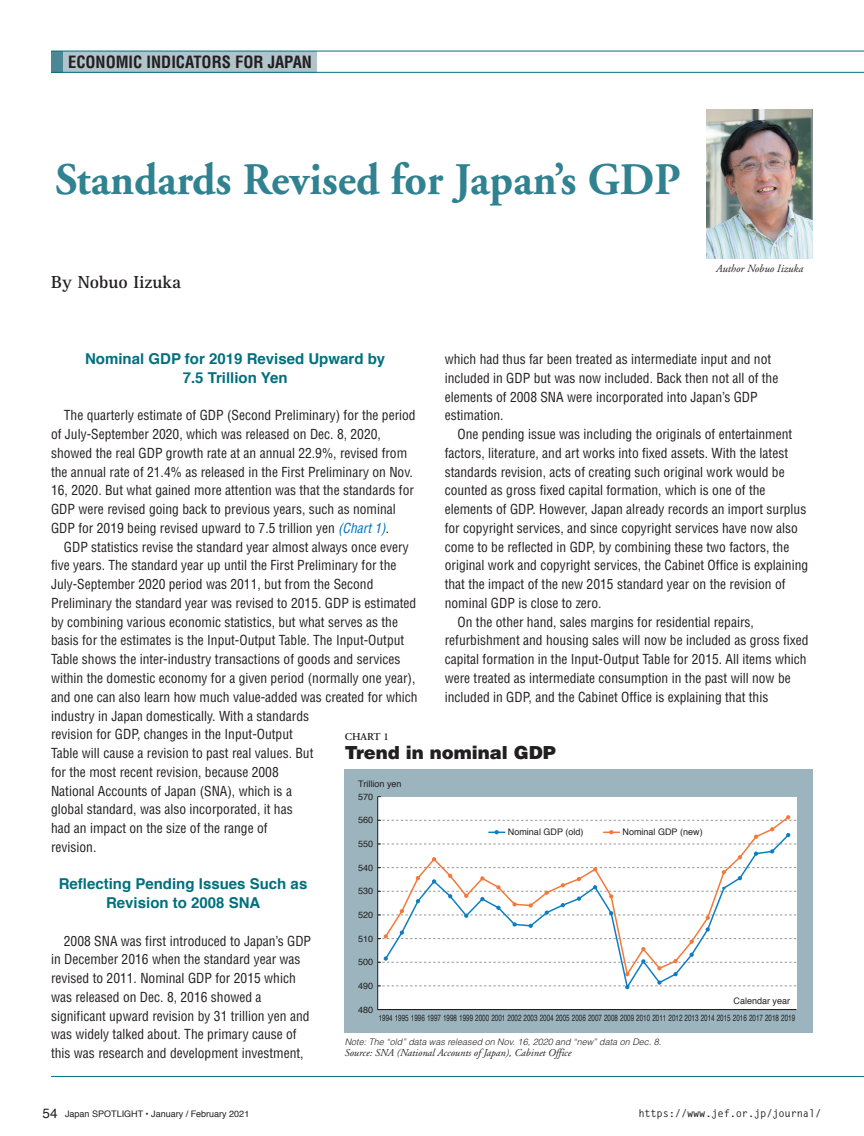
<style>
.page{position:relative;width:864px;height:1136px;background:#fff}
.page>*{position:absolute;margin:0;border:0;box-sizing:border-box;transform-origin:0 0}
.t1{font:700 45px "Adobe Garamond";color:#318290}
.t2{font:900 18px "Helvetica";color:#231f20}
.t3{font:700 18px "Rotis Serif";color:#231f20}
.t4{font:700 condensed 16.5px "Helvetica";color:#231f20}
.t5{font:700 15px/18.8px "Helvetica";color:#01707e;text-align:center}
.t6{font:condensed 13.5px/18.8px "Helvetica";color:#231f20}
.t7{font:italic 10.95px "Adobe Garamond";color:#231f20}
.t8{font:italic 10.5px "Adobe Garamond";color:#231f20}
.t9{font:700 10.5px "Letter Gothic Std";letter-spacing:-.02em;color:#231f20}
.t10{font:600 10.5px "Adobe Garamond";color:#231f20}
.t11{font:9px "Helvetica";color:#231f20}
.t12{font:9px "Helvetica";color:#231f20;scale:.7 1}
.t13{font:italic 300 9px "Helvetica";color:#231f20}
.s1{font-style:italic;color:#0072bc}
.s2{font-size:8.85px}
.s3{font-size:13.5px}
</style>
<div class="page">
<hr style="left:51px;top:1075px;width:812px;height:1px;background:#01707e">
<img style="left:706px;top:110px;width:106px;height:149px">
<div style="left:344px;top:769px;width:468px;height:263px;background:#9bb4bd"></div>
<div style="left:377px;top:797px;width:419px;height:212px;background:#fff"></div>
<hr style="left:377px;top:1009px;width:419px;height:1px;background:#231f20">
<div style="left:383px;top:821px;width:407px;height:46px;background:#fff"></div>
<svg style="left:377px;top:867px;width:419px;height:122px;background:#f6f6f6"></svg>
<svg style="left:377px;top:827px;width:419px;height:34px;background:#fafafa"></svg>
<svg style="left:377px;top:815px;width:419px;height:6px;background:#f5f4f3"></svg>
<div style="left:51px;top:51px;width:13px;height:21px;background:#4d8795"></div>
<div style="left:64px;top:51px;width:253px;height:22px;background:#b1c3cb"></div>
<hr style="left:51px;top:51px;width:812px;height:1px;background:#01707e">
<hr style="left:51px;top:72px;width:812px;height:1px;background:#01707e">
<p class="t4" style="left:68px;top:52px;width:245px">ECONOMIC INDICATORS FOR JAPAN</p>
<h1 class="t1" style="left:56px;top:155px;width:626px">Standards Revised for Japan’s GDP</h1>
<h2 class="t3" style="left:51px;top:271px;width:132px">By Nobuo Iizuka</h2>
<p class="t7" style="left:715px;top:263px;width:89px">Author Nobuo Iizuka</p>
<p class="t5" style="left:85px;top:349px;width:301px">Nominal GDP for 2019 Revised Upward by<br>7.5 Trillion Yen</p>
<p class="t6" style="left:51px;top:406px;width:366px;text-indent:13px">The quarterly estimate of GDP (Second Preliminary) for the period of July-September 2020, which was released on Dec. 8, 2020, showed the real GDP growth rate at an annual 22.9%, revised from the annual rate of 21.4% as released in the First Preliminary on Nov.<br>16, 2020. But what gained more attention was that the standards for GDP were revised going back to previous years, such as nominal GDP for 2019 being revised upward to 7.5 trillion yen <span class="s1">(Chart 1)</span>.</p>
<p class="t6" style="left:51px;top:537px;width:368px;text-indent:13px">GDP statistics revise the standard year almost always once every five years. The standard year up until the First Preliminary for the July-September 2020 period was 2011, but from the Second Preliminary the standard year was revised to 2015. GDP is estimated by combining various economic statistics, but what serves as the basis for the estimates is the Input-Output Table. The Input-Output Table shows the inter-industry transactions of goods and services within the domestic economy for a given period (normally one year), and one can also learn how much value-added was created for which industry in Japan domestically. With a standards<br>revision for GDP, changes in the Input-Output<br>Table will cause a revision to past real values. But<br>for the most recent revision, because 2008<br>National Accounts of Japan (SNA), which is a<br>global standard, was also incorporated, it has<br>had an impact on the size of the range of<br>revision.</p>
<p class="t5" style="left:59px;top:874px;width:250px">Reflecting Pending Issues Such as<br>Revision to 2008 SNA</p>
<p class="t6" style="left:51px;top:931px;width:261px;text-indent:13px">2008 SNA was first introduced to Japan’s GDP in December 2016 when the standard year was revised to 2011. Nominal GDP for 2015 which was released on Dec. 8, 2016 showed a significant upward revision by 31 trillion yen and was widely talked about. The primary cause of this was research and development investment,</p>
<p class="t6" style="left:444px;top:349px;width:335px">which had thus far been treated as intermediate input and not included in GDP but was now included. Back then not all of the elements of 2008 SNA were incorporated into Japan’s GDP estimation.</p>
<p class="t6" style="left:457px;top:424px;width:336px">One pending issue was including the originals of entertainment</p>
<p class="t6" style="left:444px;top:443px;width:344px">factors, literature, and art works into fixed assets. With the latest</p>
<p class="t6" style="left:444px;top:462px;width:341px">standards revision, acts of creating such original work would be</p>
<p class="t6" style="left:444px;top:481px;width:322px">counted as gross fixed capital formation, which is one of the</p>
<p class="t6" style="left:444px;top:499px;width:363px">elements of GDP. However, Japan already records an import surplus</p>
<p class="t6" style="left:444px;top:518px;width:354px">for copyright services, and since copyright services have now also</p>
<p class="t6" style="left:444px;top:537px;width:346px">come to be reflected in GDP, by combining these two factors, the</p>
<p class="t6" style="left:444px;top:556px;width:365px">original work and copyright services, the Cabinet Office is explaining</p>
<p class="t6" style="left:444px;top:574px;width:342px">that the impact of the new 2015 standard year on the revision of</p>
<p class="t6" style="left:444px;top:593px;width:158px">nominal GDP is close to zero.</p>
<p class="t6" style="left:457px;top:612px;width:298px">On the other hand, sales margins for residential repairs,</p>
<p class="t6" style="left:444px;top:631px;width:365px">refurbishment and housing sales will now be included as gross fixed</p>
<p class="t6" style="left:444px;top:649px;width:363px">capital formation in the Input-Output Table for 2015. All items which</p>
<p class="t6" style="left:444px;top:668px;width:347px">were treated as intermediate consumption in the past will now be</p>
<p class="t6" style="left:444px;top:687px;width:325px">included in GDP, and the Cabinet Office is explaining that this</p>
<p class="t10" style="left:344px;top:731px;width:45px">CHART 1</p>
<h2 class="t2" style="left:344px;top:741px;width:213px">Trend in nominal GDP</h2>
<p class="t11" style="left:358px;top:776px;width:45px">Trillion yen</p>
<p class="t11" style="left:358px;top:789px;width:17px">570</p>
<p class="t11" style="left:358px;top:813px;width:17px">560</p>
<p class="t11" style="left:507px;top:824px;width:77px">Nominal GDP (old)</p>
<p class="t11" style="left:622px;top:824px;width:82px">Nominal GDP (new)</p>
<p class="t11" style="left:358px;top:836px;width:17px">550</p>
<p class="t11" style="left:358px;top:860px;width:17px">540</p>
<p class="t11" style="left:358px;top:884px;width:17px">530</p>
<p class="t11" style="left:358px;top:907px;width:17px">520</p>
<p class="t11" style="left:358px;top:931px;width:17px">510</p>
<p class="t11" style="left:358px;top:955px;width:17px">500</p>
<p class="t11" style="left:358px;top:978px;width:17px">490</p>
<p class="t11" style="left:733px;top:994px;width:58px">Calendar year</p>
<p class="t11" style="left:358px;top:1002px;width:17px">480</p>
<p class="t12" style="left:378px;top:1010px;width:596px"><span class="s2">1994 1995</span> 1996 1997 1998 1999 2000 2001 2002 2003 2004 2005 2006 2007 2008 2009 2010 2011 2012 2013 2014 2015 2016 2017 2018 2019</p>
<p class="t13" style="left:344px;top:1035px;width:318px">Note: The “old” data was released on Nov. 16, 2020 and “new” data on Dec. 8.</p>
<p class="t8" style="left:344px;top:1047px;width:228px">Source: SNA (National Accounts of Japan), Cabinet Office</p>
<p class="t11" style="left:43px;top:1106px;width:208px"><span class="s3">54</span> Japan SPOTLIGHT • January / February 2021</p>
<p class="t9" style="left:638px;top:1106px;width:184px">https://www.jef.or.jp/journal/</p>
</div>
